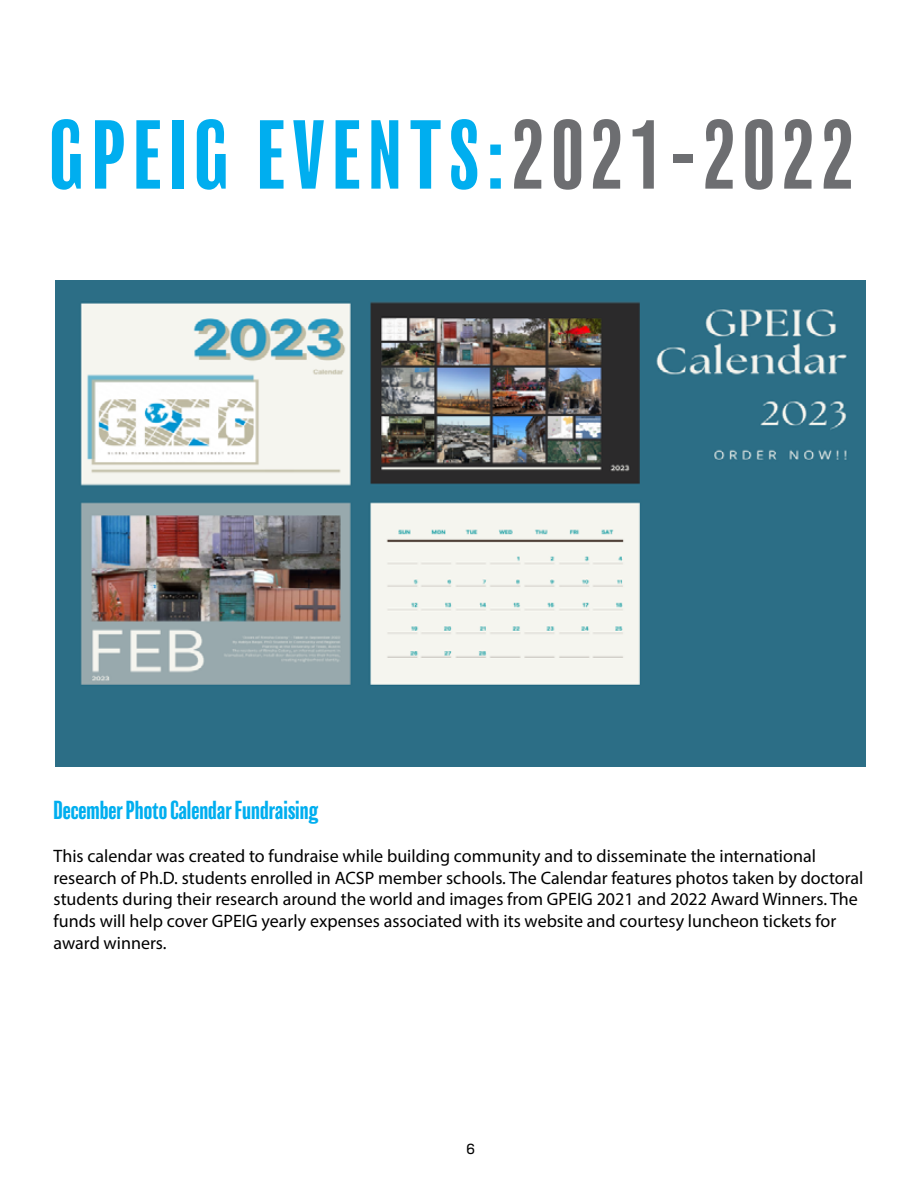
<style>
.page{position:relative;width:918px;height:1188px;background:#fff}
.page>*{position:absolute;margin:0;border:0;box-sizing:border-box;transform-origin:0 0}
.t1{font:condensed 90px "Balboa";letter-spacing:.09em;color:#00aeef}
.t2{font:condensed 24px "Balboa";color:#00aeef}
.t3{font:18px/21.6px "Myriad Pro";color:#000}
.t4{font:15px "Bio Sans";color:#000}
.s1{color:#6d6e71}
</style>
<div class="page">
<img style="left:56px;top:280px;width:810px;height:486px">
<h1 class="t1" style="left:50px;top:109px;width:805px">GPEIG EVENTS:<span class="s1">2021-2022</span></h1>
<h2 class="t2" style="left:54px;top:798px;width:266px">December Photo Calendar Fundraising</h2>
<p class="t3" style="left:54px;top:845px;width:811px">This calendar was created to fundraise while building community and to disseminate the international research of Ph.D. students enrolled in ACSP member schools. The Calendar features photos taken by doctoral students during their research around the world and images from GPEIG 2021 and 2022 Award Winners. The funds will help cover GPEIG yearly expenses associated with its website and courtesy luncheon tickets for award winners.</p>
<p class="t4" style="left:466px;top:1138px;width:11px">6</p>
</div>
